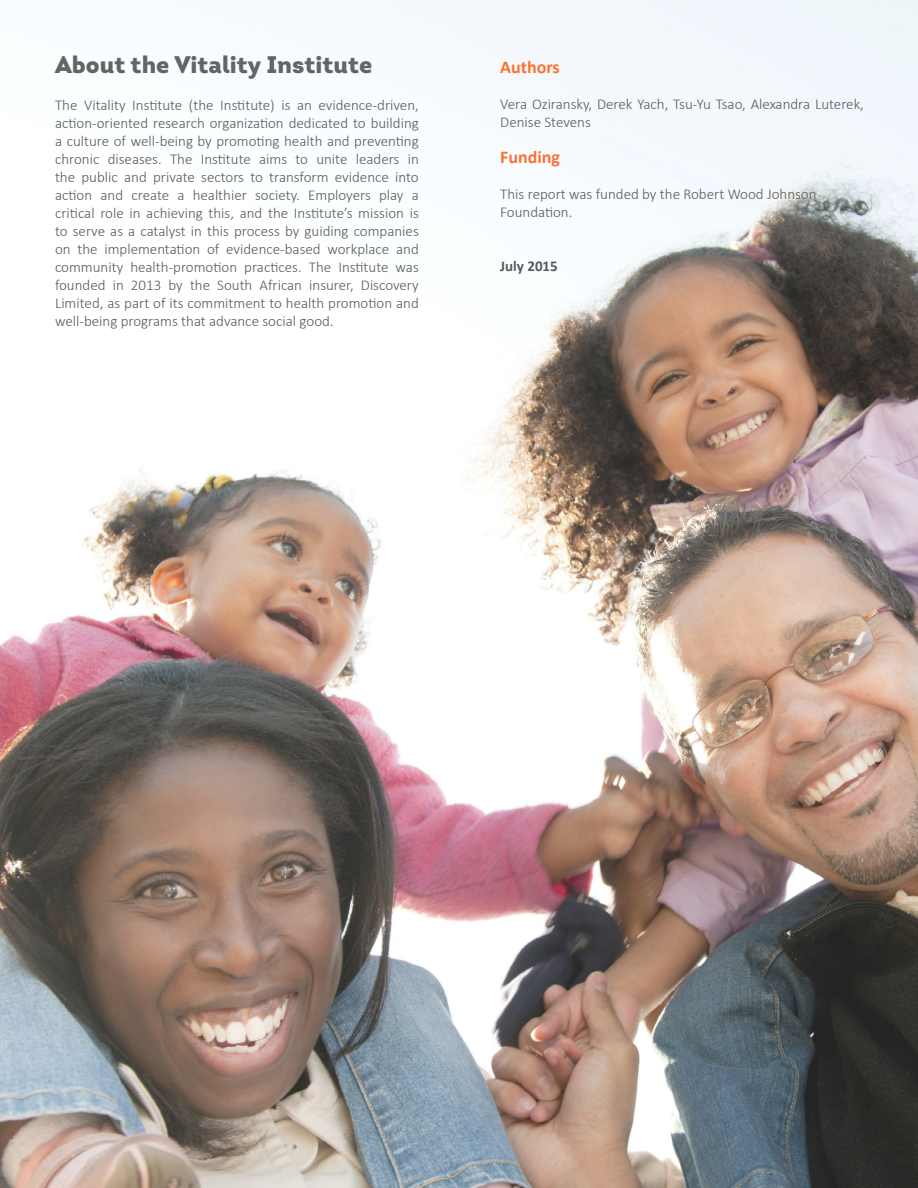
<style>
.page{position:relative;width:918px;height:1188px;background:#fff}
.page>*{position:absolute;margin:0;border:0;box-sizing:border-box;transform-origin:0 0}
.t1{font:900 24px "Intro";color:#636466}
.t2{font:700 18px "Calibri";color:#fa7232}
.t3{font:300 15px/18px "Calibri";color:#58595b}
.t4{font:700 15px "Calibri";color:#58595b}
</style>
<div class="page">
<img style="left:0;top:0;width:918px;height:1188px">
<h1 class="t1" style="left:55px;top:49px;width:319px">About the Vitality Institute</h1>
<p class="t3" style="left:55px;top:96px;width:365px;text-align:justify">The Vitality Institute (the Institute) is an evidence-driven, action-oriented research organization dedicated to building a culture of well-being by promoting health and preventing chronic diseases. The Institute aims to unite leaders in the public and private sectors to transform evidence into action and create a healthier society. Employers play a critical role in achieving this, and the Institute’s mission is to serve as a catalyst in this process by guiding companies on the implementation of evidence-based workplace and community health-promotion practices. The Institute was founded in 2013 by the South African insurer, Discovery Limited, as part of its commitment to health promotion and well-being programs that advance social good.</p>
<p class="t2" style="left:500px;top:55px;width:61px">Authors</p>
<p class="t3" style="left:500px;top:95px;width:365px">Vera Oziransky, Derek Yach, Tsu-Yu Tsao, Alexandra Luterek,<br>Denise Stevens</p>
<p class="t2" style="left:500px;top:145px;width:61px">Funding</p>
<p class="t3" style="left:500px;top:185px;width:318px">This report was funded by the Robert Wood Johnson<br>Foundation.</p>
<p class="t4" style="left:500px;top:256px;width:59px">July 2015</p>
</div>
